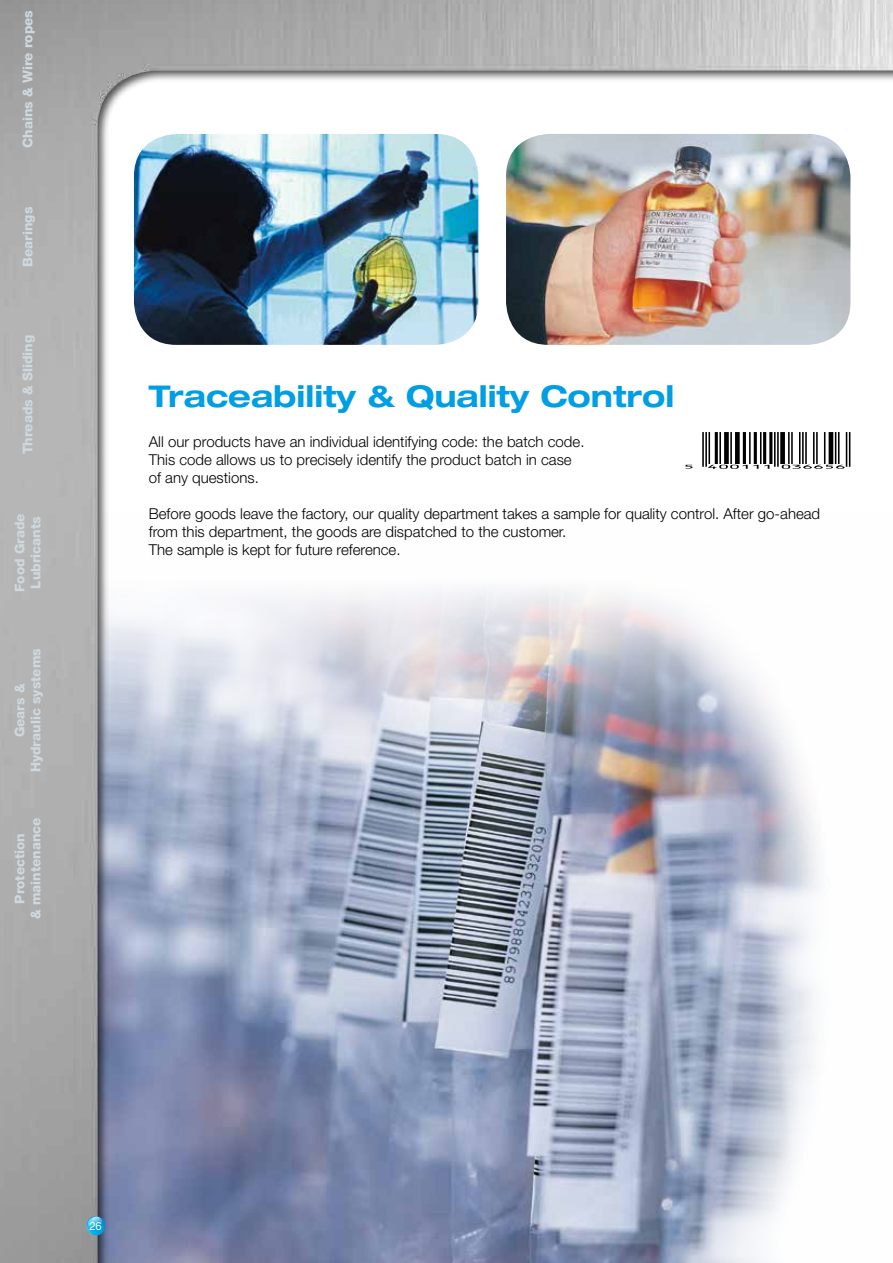
<style>
.page{position:relative;width:893px;height:1263px;background:#fff}
.page>*{position:absolute;margin:0;border:0;box-sizing:border-box;transform-origin:0 0}
.t1{font:700 expanded 30px "Helvetica Neue LT";color:#009ee3}
.t2{font:300 15px/18px "Helvetica Neue LT";color:#000}
.t3{font:800 13.5px/16.2px "Helvetica Neue LT";color:#cfd8de;text-align:center}
.t4{font:11.25px "Helvetica Neue LT";color:#fff}
</style>
<div class="page">
<img style="left:0;top:0;width:893px;height:1263px">
<svg style="left:86px;top:1216px;width:19px;height:21px"></svg>
<img style="left:134px;top:134px;width:344px;height:211px">
<img style="left:506px;top:134px;width:344px;height:211px">
<svg style="left:685px;top:465px;width:7px;height:4px"></svg>
<hr style="left:702px;top:432px;width:2px;height:35px;background:#000">
<hr style="left:705px;top:432px;width:2px;height:35px;background:#000">
<svg style="left:708px;top:432px;width:64px;height:37px"></svg>
<hr style="left:774px;top:432px;width:2px;height:35px;background:#000">
<hr style="left:777px;top:432px;width:2px;height:35px;background:#000">
<svg style="left:780px;top:432px;width:65px;height:37px"></svg>
<hr style="left:846px;top:432px;width:1px;height:35px;background:#000">
<hr style="left:849px;top:432px;width:1px;height:35px;background:#000">
<p class="t3" style="left:20px;top:148px;width:139px;rotate:-90deg">Chains &amp; Wire ropes</p>
<p class="t3" style="left:20px;top:267px;width:62px;rotate:-90deg">Bearings</p>
<p class="t3" style="left:20px;top:454px;width:121px;rotate:-90deg">Threads &amp; Sliding</p>
<p class="t3" style="left:11px;top:592px;width:80px;text-align:left;rotate:-90deg">Food Grade<br>Lubricants</p>
<p class="t3" style="left:11px;top:772px;width:126px;rotate:-90deg">Gears &amp;<br>Hydraulic systems</p>
<p class="t3" style="left:11px;top:919px;width:103px;rotate:-90deg">Protection<br>&amp; maintenance</p>
<h1 class="t1" style="left:149px;top:378px;width:527px">Traceability &amp; Quality Control</h1>
<p class="t2" style="left:149px;top:432px;width:437px">All our products have an individual identifying code: the batch code.<br>This code allows us to precisely identify the product batch in case of any questions.</p>
<p class="t2" style="left:149px;top:504px;width:673px">Before goods leave the factory, our quality department takes a sample for quality control. After go-ahead from this department, the goods are dispatched to the customer.<br>The sample is kept for future reference.</p>
<p class="t4" style="left:89px;top:1219px;width:14px">26</p>
</div>
